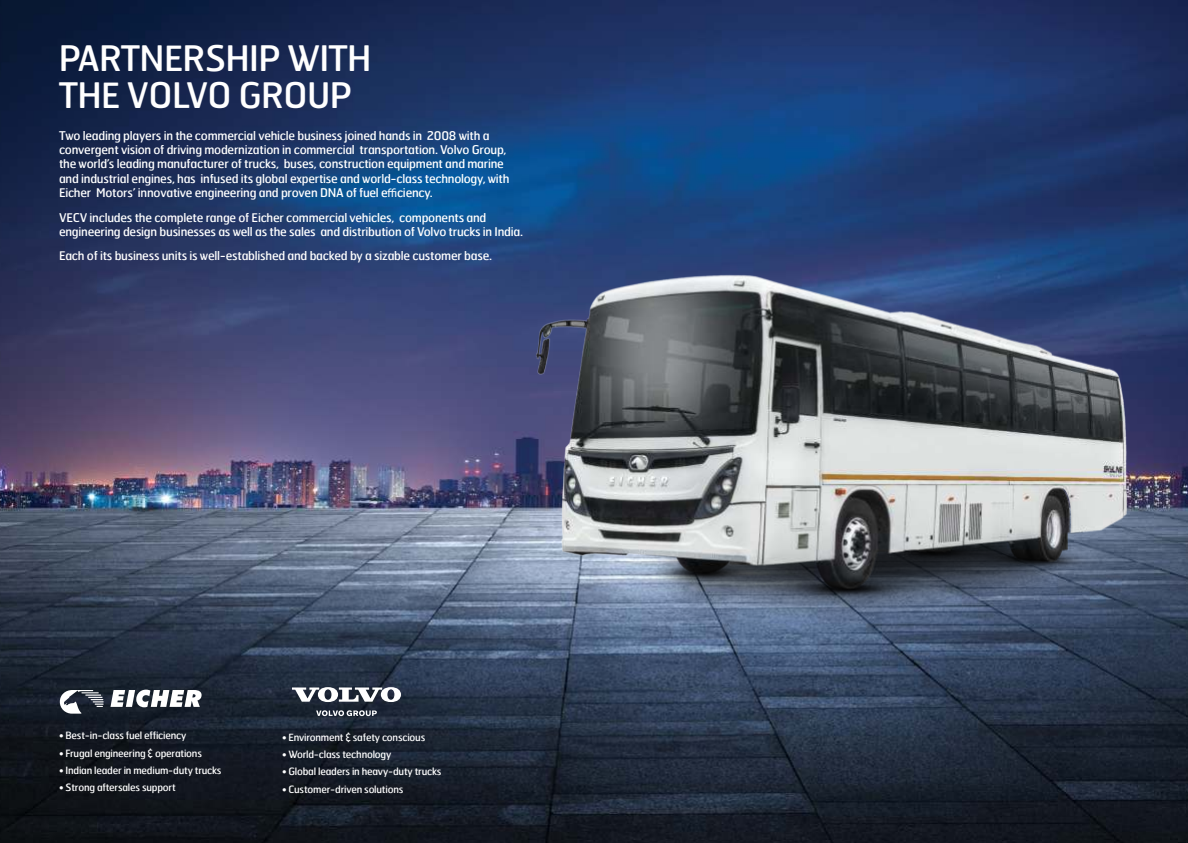
<style>
.page{position:relative;width:1188px;height:843px;background:#fff}
.page>*{position:absolute;margin:0;border:0;box-sizing:border-box;transform-origin:0 0}
.t1{font:35px/37px "Hermes";letter-spacing:-.02em;color:#fff}
.t2{font:12px/14.4px "Hermes";letter-spacing:-.02em;color:#fff}
.t3{font:10px/17.2px "Hermes";letter-spacing:-.02em;color:#fff}
.s1{font-family:"Myriad Pro"}
</style>
<div class="page">
<img style="left:0;top:0;width:1188px;height:842px">
<svg style="left:60px;top:689px;width:142px;height:24px"></svg>
<svg style="left:292px;top:687px;width:109px;height:15px"></svg>
<svg style="left:316px;top:710px;width:61px;height:6px"></svg>
<img style="left:479px;top:197px;width:709px;height:466px">
<h1 class="t1" style="left:59px;top:41px;width:314px">PARTNERSHIP WITH<br>THE VOLVO GROUP</h1>
<p class="t2" style="left:59px;top:129px;width:452px">Two leading players in the commercial vehicle business joined hands in 2008 with a convergent vision of driving modernization in commercial transportation. Volvo Group, the world’s leading manufacturer of trucks, buses, construction equipment and marine and industrial engines, has infused its global expertise and world-class technology, with Eicher Motors’ innovative engineering and proven DNA of fuel e<span class="s1">ffi</span>ciency.</p>
<p class="t2" style="left:59px;top:211px;width:466px">VECV includes the complete range of Eicher commercial vehicles, components and engineering design businesses as well as the sales and distribution of Volvo trucks in India.</p>
<p class="t2" style="left:59px;top:249px;width:435px">Each of its business units is well-established and backed by a sizable customer base.</p>
<p class="t3" style="left:59px;top:727px;width:164px">ï Best-in-class fuel efficiency<br>ï Frugal engineering &amp; operations<br>ï Indian leader in medium-duty trucks ï Strong aftersales support</p>
<p class="t3" style="left:282px;top:729px;width:161px">ï Environment &amp; safety conscious<br>ï World-class technology<br>ï Global leaders in heavy-duty trucks ï Customer-driven solutions</p>
</div>
